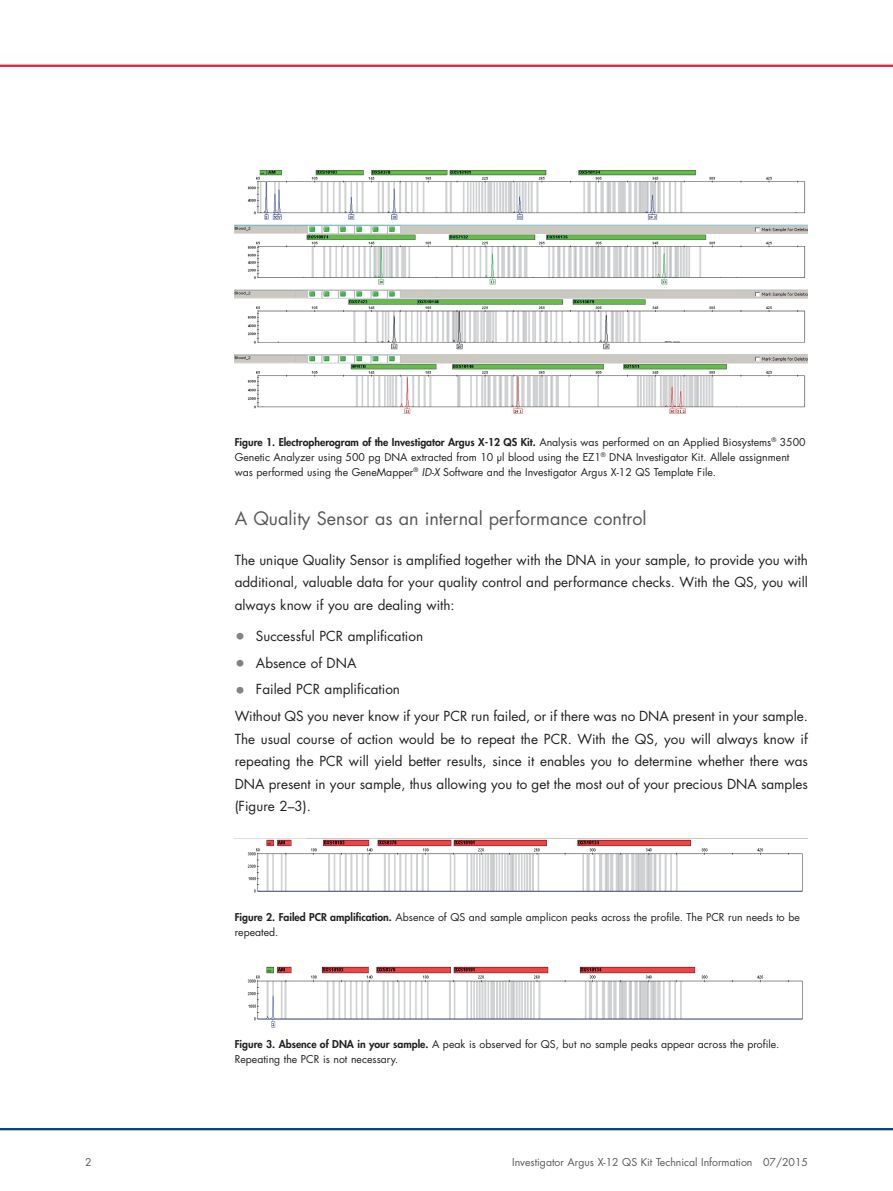
<style>
.page{position:relative;width:893px;height:1191px;background:#fff}
.page>*{position:absolute;margin:0;border:0;box-sizing:border-box;transform-origin:0 0}
.t1{font:18px "Futura Std";color:#57585a}
.t2{font:13.5px/22.5px "Futura Std";color:#231f20;text-align:justify}
.t3{font:10.5px/15px "Futura Std";color:#231f20}
.t4{font:10.5px "Futura Std";color:#57585a}
.s1{font-weight:800}
.s2{font-style:italic}
.s3{font-size:18px;color:#808285}
</style>
<div class="page">
<hr style="left:0;top:65px;width:893px;height:2px;background:#ed1a3a">
<hr style="left:0;top:1128px;width:893px;height:2px;background:#004279">
<img style="left:235px;top:170px;width:573px;height:244px">
<img style="left:247px;top:839px;width:556px;height:54px">
<img style="left:247px;top:966px;width:556px;height:62px">
<p class="t3" style="left:235px;top:434px;width:572px"><span class="s1">Figure 1. Electropherogram of the Investigator Argus X-12 QS Kit.</span> Analysis was performed on an Applied Biosystems<sup>®</sup> 3500<br>Genetic Analyzer using 500 pg DNA extracted from 10 µl blood using the EZ1<sup>®</sup> DNA Investigator Kit. Allele assignment was performed using the GeneMapper<sup>®</sup> <span class="s2">ID-X</span> Software and the Investigator Argus X-12 QS Template File.</p>
<h1 class="t1" style="left:235px;top:507px;width:413px">A Quality Sensor as an internal performance control</h1>
<p class="t2" style="left:235px;top:549px;width:575px">The unique Quality Sensor is amplified together with the DNA in your sample, to provide you with additional, valuable data for your quality control and performance checks. With the QS, you will always know if you are dealing with:</p>
<p class="t2" style="left:235px;top:625px;width:190px"><span class="s3">•</span> Successful PCR amplification</p>
<p class="t2" style="left:235px;top:651px;width:123px"><span class="s3">•</span> Absence of DNA</p>
<p class="t2" style="left:235px;top:676px;width:575px;line-height:26.7px"><span class="s3">•</span> Failed PCR amplification<br>Without QS you never know if your PCR run failed, or if there was no DNA present in your sample.</p>
<p class="t2" style="left:235px;top:727px;width:575px">The usual course of action would be to repeat the PCR. With the QS, you will always know if repeating the PCR will yield better results, since it enables you to determine whether there was DNA present in your sample, thus allowing you to get the most out of your precious DNA samples (Figure 2–3).</p>
<p class="t3" style="left:235px;top:909px;width:567px"><span class="s1">Figure 2. Failed PCR amplification.</span> Absence of QS and sample amplicon peaks across the profile. The PCR run needs to be repeated.</p>
<p class="t3" style="left:235px;top:1037px;width:546px"><span class="s1">Figure 3. Absence of DNA in your sample.</span> A peak is observed for QS, but no sample peaks appear across the profile.<br>Repeating the PCR is not necessary.</p>
<p class="t4" style="left:85px;top:1155px;width:8px">2</p>
<p class="t4" style="left:512px;top:1155px;width:297px">Investigator Argus X-12 QS Kit Technical Information 07/2015</p>
</div>
